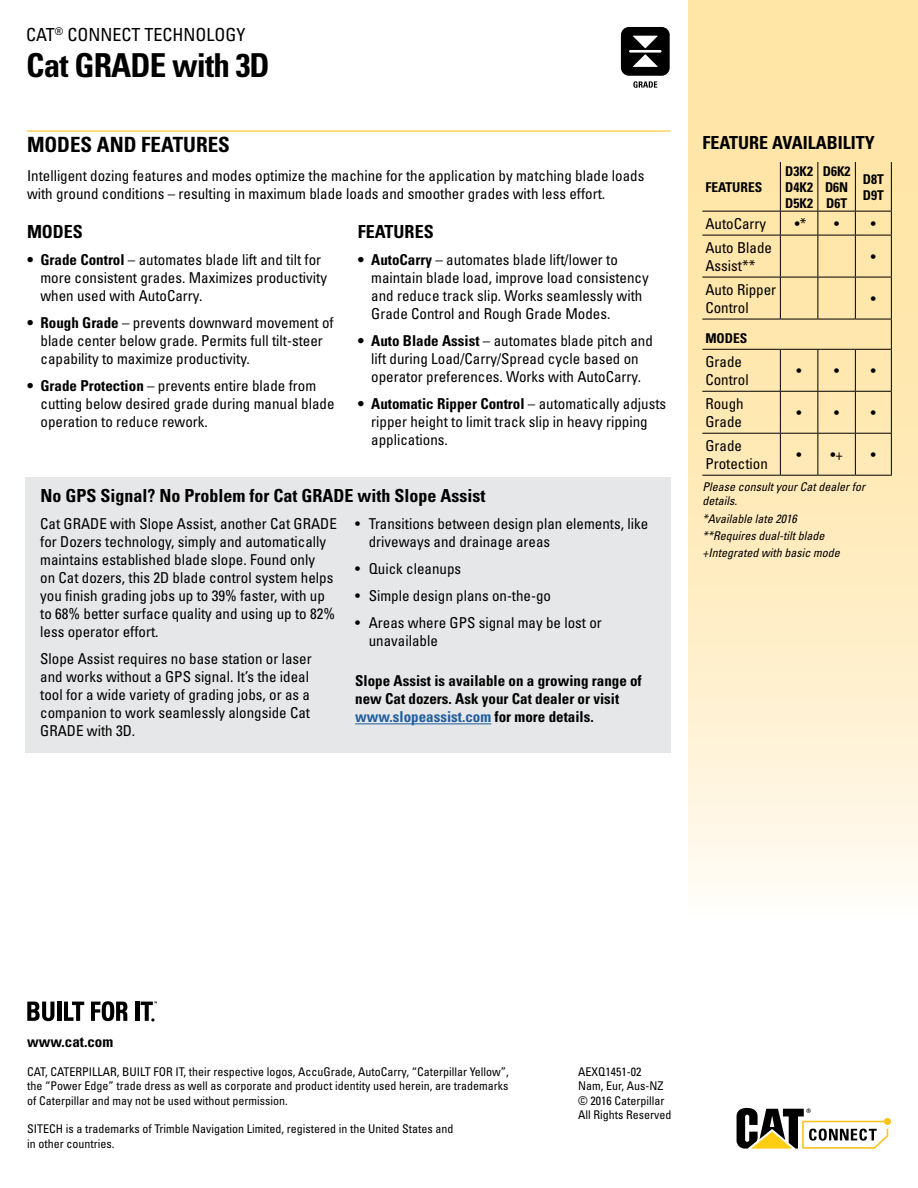
<style>
.page{position:relative;width:918px;height:1188px;background:#fff}
.page>*{position:absolute;margin:0;border:0;box-sizing:border-box;transform-origin:0 0}
.t1{font:700 condensed 33px "Univers";letter-spacing:-.025em;color:#000}
.t2{font:700 condensed 21px "Univers";color:#000}
.t3{font:700 condensed 18px "Univers";color:#000}
.t4{font:condensed 18px "Univers";color:#000}
.t5{font:condensed 15px/18px "Univers";color:#000}
.t6{font:700 condensed 15px/18px "Univers";color:#000}
.t7{font:700 condensed 13.5px/16.2px "Univers";color:#000}
.t8{font:condensed 12px/14.4px "Univers";color:#000}
.t9{font:italic condensed 12px/17.4px "Univers";color:#000}
.s1{font-weight:700}
.s2{color:#215e9e}
</style>
<div class="page">
<svg style="left:688px;top:0;width:230px;height:889px;background:#feeabc"></svg>
<svg style="left:737px;top:1108px;width:154px;height:41px"></svg>
<div style="left:25px;top:477px;width:645px;height:275px;background:#e6e7e8"></div>
<svg style="left:27px;top:1002px;width:27px;height:19px"></svg>
<hr style="left:57px;top:1002px;width:4px;height:19px;background:#000">
<svg style="left:64px;top:1002px;width:20px;height:19px"></svg>
<svg style="left:91px;top:1001px;width:36px;height:20px"></svg>
<hr style="left:135px;top:1002px;width:4px;height:19px;background:#000">
<svg style="left:141px;top:1002px;width:16px;height:20px"></svg>
<hr style="left:27px;top:131px;width:643px;height:1px;background:#fdba12">
<hr style="left:702px;top:211px;width:78px;height:1px;background:#000">
<hr style="left:780px;top:211px;width:38px;height:1px;background:#000">
<hr style="left:818px;top:211px;width:37px;height:1px;background:#000">
<hr style="left:855px;top:211px;width:37px;height:1px;background:#000">
<hr style="left:702px;top:235px;width:78px;height:1px;background:#000">
<hr style="left:780px;top:235px;width:38px;height:1px;background:#000">
<hr style="left:818px;top:235px;width:37px;height:1px;background:#000">
<hr style="left:855px;top:235px;width:37px;height:1px;background:#000">
<hr style="left:702px;top:277px;width:78px;height:1px;background:#000">
<hr style="left:780px;top:277px;width:38px;height:1px;background:#000">
<hr style="left:818px;top:277px;width:37px;height:1px;background:#000">
<hr style="left:855px;top:277px;width:37px;height:1px;background:#000">
<hr style="left:702px;top:319px;width:78px;height:1px;background:#000">
<hr style="left:780px;top:319px;width:38px;height:1px;background:#000">
<hr style="left:818px;top:319px;width:37px;height:1px;background:#000">
<hr style="left:855px;top:319px;width:37px;height:1px;background:#000">
<hr style="left:702px;top:349px;width:78px;height:1px;background:#000">
<hr style="left:780px;top:349px;width:38px;height:1px;background:#000">
<hr style="left:818px;top:349px;width:37px;height:1px;background:#000">
<hr style="left:855px;top:349px;width:37px;height:1px;background:#000">
<hr style="left:702px;top:391px;width:78px;height:1px;background:#000">
<hr style="left:780px;top:391px;width:38px;height:1px;background:#000">
<hr style="left:818px;top:391px;width:37px;height:1px;background:#000">
<hr style="left:855px;top:391px;width:37px;height:1px;background:#000">
<hr style="left:702px;top:433px;width:78px;height:1px;background:#000">
<hr style="left:780px;top:433px;width:38px;height:1px;background:#000">
<hr style="left:818px;top:433px;width:37px;height:1px;background:#000">
<hr style="left:855px;top:433px;width:37px;height:1px;background:#000">
<hr style="left:702px;top:475px;width:78px;height:1px;background:#000">
<hr style="left:780px;top:475px;width:38px;height:1px;background:#000">
<hr style="left:818px;top:475px;width:37px;height:1px;background:#000">
<hr style="left:855px;top:475px;width:37px;height:1px;background:#000">
<hr style="left:780px;top:162px;width:1px;height:49px;background:#000">
<hr style="left:818px;top:162px;width:1px;height:49px;background:#000">
<hr style="left:855px;top:162px;width:1px;height:49px;background:#000">
<hr style="left:891px;top:162px;width:1px;height:49px;background:#000">
<svg style="left:780px;top:212px;width:1px;height:23px"></svg>
<svg style="left:818px;top:212px;width:1px;height:23px"></svg>
<svg style="left:855px;top:212px;width:1px;height:23px"></svg>
<svg style="left:891px;top:212px;width:1px;height:23px"></svg>
<hr style="left:780px;top:235px;width:1px;height:42px;background:#000">
<hr style="left:818px;top:235px;width:1px;height:42px;background:#000">
<hr style="left:855px;top:235px;width:1px;height:42px;background:#000">
<hr style="left:891px;top:235px;width:1px;height:42px;background:#000">
<hr style="left:780px;top:277px;width:1px;height:42px;background:#000">
<hr style="left:818px;top:277px;width:1px;height:42px;background:#000">
<hr style="left:855px;top:277px;width:1px;height:42px;background:#000">
<hr style="left:891px;top:277px;width:1px;height:42px;background:#000">
<hr style="left:891px;top:319px;width:1px;height:30px;background:#000">
<hr style="left:780px;top:350px;width:1px;height:41px;background:#000">
<hr style="left:818px;top:350px;width:1px;height:41px;background:#000">
<hr style="left:855px;top:350px;width:1px;height:41px;background:#000">
<hr style="left:891px;top:350px;width:1px;height:41px;background:#000">
<hr style="left:780px;top:392px;width:1px;height:41px;background:#000">
<hr style="left:818px;top:392px;width:1px;height:41px;background:#000">
<hr style="left:855px;top:392px;width:1px;height:41px;background:#000">
<hr style="left:891px;top:392px;width:1px;height:41px;background:#000">
<hr style="left:780px;top:434px;width:1px;height:41px;background:#000">
<hr style="left:818px;top:434px;width:1px;height:41px;background:#000">
<hr style="left:855px;top:434px;width:1px;height:41px;background:#000">
<hr style="left:891px;top:434px;width:1px;height:41px;background:#000">
<hr style="left:355px;top:723px;width:136px;height:1px;background:#215e9e">
<svg style="left:621px;top:27px;width:49px;height:61px"></svg>
<p class="t4" style="left:26px;top:24px;width:221px">CAT<sup>®</sup> CONNECT TECHNOLOGY</p>
<h1 class="t1" style="left:26px;top:45px;width:245px">Cat GRADE with 3D</h1>
<h2 class="t2" style="left:27px;top:131px;width:204px">MODES AND FEATURES</h2>
<p class="t5" style="left:27px;top:166px;width:619px">Intelligent dozing features and modes optimize the machine for the application by matching blade loads with ground conditions – resulting in maximum blade loads and smoother grades with less effort.</p>
<p class="t3" style="left:27px;top:221px;width:57px">MODES</p>
<p class="t5" style="left:40px;top:251px;width:288px;text-indent:-14px"><span class="s1">• Grade Control</span> – automates blade lift and tilt for more consistent grades. Maximizes productivity when used with AutoCarry.</p>
<p class="t5" style="left:40px;top:314px;width:295px;text-indent:-14px"><span class="s1">• Rough Grade</span> – prevents downward movement of blade center below grade. Permits full tilt-steer capability to maximize productivity.</p>
<p class="t5" style="left:40px;top:377px;width:296px;text-indent:-14px"><span class="s1">• Grade Protection</span> – prevents entire blade from cutting below desired grade during manual blade operation to reduce rework.</p>
<p class="t3" style="left:358px;top:221px;width:77px">FEATURES</p>
<p class="t5" style="left:371px;top:251px;width:279px;text-indent:-14px"><span class="s1">• AutoCarry</span> – automates blade lift/lower to maintain blade load, improve load consistency and reduce track slip. Works seamlessly with Grade Control and Rough Grade Modes.</p>
<p class="t5" style="left:358px;top:332px;width:297px;text-align:center"><span class="s1">• Auto Blade Assist</span> – automates blade pitch and lift during Load/Carry/Spread cycle based on operator preferences. Works with AutoCarry.</p>
<p class="t5" style="left:371px;top:395px;width:296px;text-indent:-14px"><span class="s1">• Automatic Ripper Control</span> – automatically adjusts ripper height to limit track slip in heavy ripping applications.</p>
<p class="t3" style="left:40px;top:485px;width:447px">No GPS Signal? No Problem for Cat GRADE with Slope Assist</p>
<p class="t5" style="left:40px;top:514px;width:298px">Cat GRADE with Slope Assist, another Cat GRADE for Dozers technology, simply and automatically maintains established blade slope. Found only<br>on Cat dozers, this 2D blade control system helps you finish grading jobs up to 39% faster, with up to 68% better surface quality and using up to 82% less operator effort.</p>
<p class="t5" style="left:40px;top:649px;width:273px">Slope Assist requires no base station or laser and works without a GPS signal. It’s the ideal tool for a wide variety of grading jobs, or as a companion to work seamlessly alongside Cat GRADE with 3D.</p>
<p class="t5" style="left:369px;top:514px;width:281px;text-indent:-14px">• Transitions between design plan elements, like driveways and drainage areas</p>
<p class="t5" style="left:355px;top:559px;width:107px">• Quick cleanups</p>
<p class="t5" style="left:355px;top:586px;width:197px">• Simple design plans on-the-go</p>
<p class="t5" style="left:369px;top:613px;width:235px;text-indent:-14px">• Areas where GPS signal may be lost or unavailable</p>
<p class="t6" style="left:355px;top:672px;width:288px">Slope Assist is available on a growing range of new Cat dozers. Ask your Cat dealer or visit <span class="s2">www.slopeassist.com</span> for more details.</p>
<p class="t3" style="left:702px;top:132px;width:174px">FEATURE AVAILABILITY</p>
<p class="t7" style="left:705px;top:179px;width:58px">FEATURES</p>
<p class="t7" style="left:785px;top:163px;width:29px;text-align:justify">D3K2<br>D4K2<br>D5K2</p>
<p class="t7" style="left:823px;top:163px;width:29px">D6K2<br>D6N<br>D6T</p>
<p class="t7" style="left:863px;top:171px;width:22px">D8T<br>D9T</p>
<p class="t5" style="left:705px;top:215px;width:62px">AutoCarry</p>
<p class="t5" style="left:795px;top:215px;width:13px">•*</p>
<p class="t5" style="left:834px;top:215px;width:43px">• •</p>
<p class="t5" style="left:705px;top:239px;width:68px">Auto Blade<br>Assist**</p>
<p class="t5" style="left:871px;top:248px;width:6px">•</p>
<p class="t5" style="left:705px;top:281px;width:72px">Auto Ripper<br>Control</p>
<p class="t7" style="left:705px;top:330px;width:43px">MODES</p>
<p class="t5" style="left:705px;top:353px;width:45px">Grade<br>Control</p>
<p class="t5" style="left:705px;top:395px;width:40px">Rough<br>Grade</p>
<p class="t5" style="left:871px;top:290px;width:6px">•</p>
<p class="t5" style="left:797px;top:362px;width:44px">• •</p>
<p class="t5" style="left:871px;top:362px;width:6px">•</p>
<p class="t5" style="left:797px;top:404px;width:44px">• •</p>
<p class="t5" style="left:871px;top:404px;width:6px">•</p>
<p class="t5" style="left:705px;top:437px;width:64px">Grade<br>Protection</p>
<p class="t5" style="left:797px;top:446px;width:48px">• •+</p>
<p class="t5" style="left:871px;top:446px;width:6px">•</p>
<p class="t9" style="left:702px;top:479px;width:164px;line-height:14.4px">Please consult your Cat dealer for details.</p>
<p class="t9" style="left:702px;top:509px;width:139px">*Available late 2016 **Requires dual-tilt blade +Integrated with basic mode</p>
<p class="t6" style="left:27px;top:1033px;width:88px">www.cat.com</p>
<p class="t8" style="left:27px;top:1064px;width:483px;text-align:justify">CAT, CATERPILLAR, BUILT FOR IT, their respective logos, AccuGrade, AutoCarry, “Caterpillar Yellow”, the “Power Edge” trade dress as well as corporate and product identity used herein, are trademarks of Caterpillar and may not be used without permission.</p>
<p class="t8" style="left:27px;top:1122px;width:428px">SITECH is a trademarks of Trimble Navigation Limited, registered in the United States and in other countries.</p>
<p class="t8" style="left:578px;top:1064px;width:95px">AEXQ1451-02<br>Nam, Eur, Aus-NZ © 2016 Caterpillar<br>All Rights Reserved</p>
</div>
